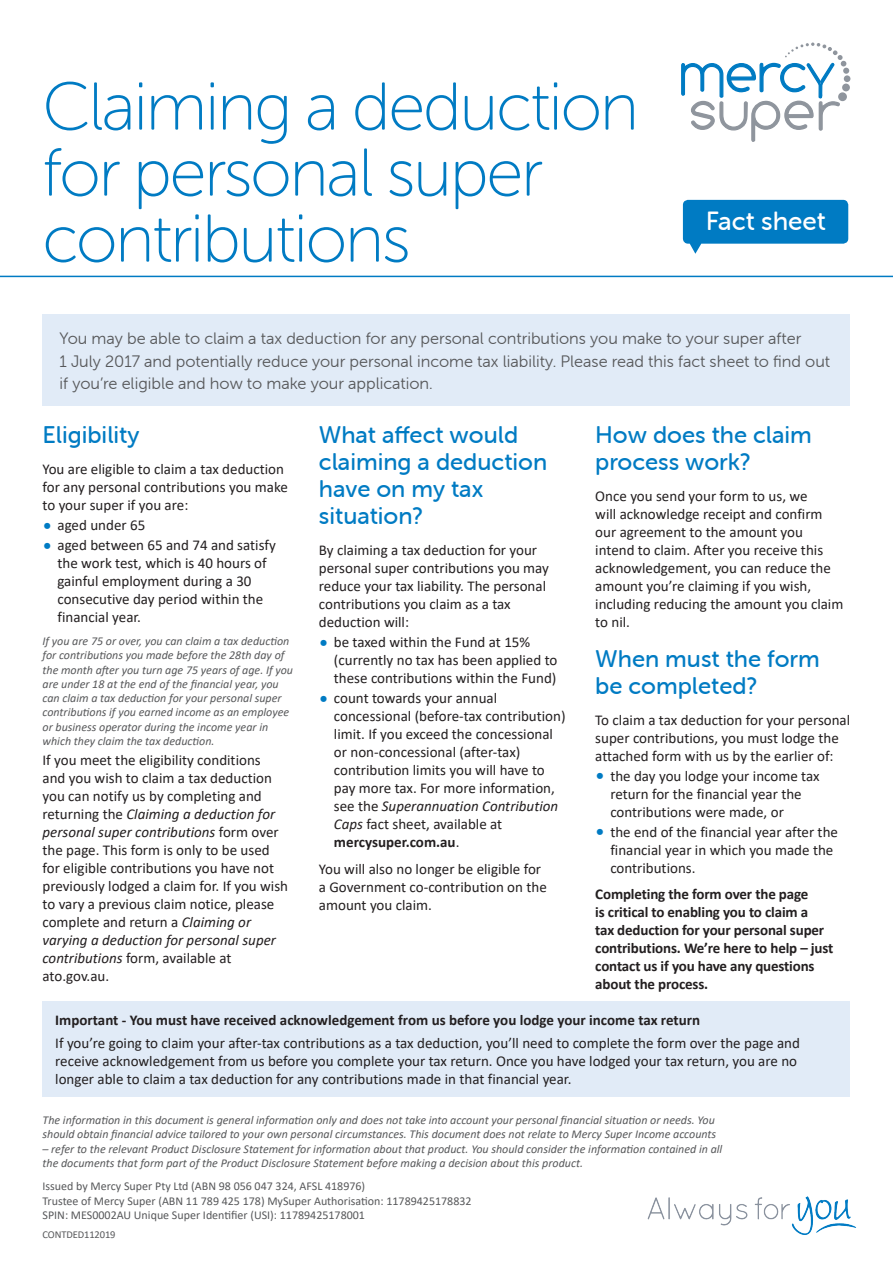
<style>
.page{position:relative;width:893px;height:1263px;background:#fff}
.page>*{position:absolute;margin:0;border:0;box-sizing:border-box;transform-origin:0 0}
.MS_-_Title_A{font:67.5px/66px "Museo Sans Rounded 100";letter-spacing:-.03em;color:#007bc3}
.MS_-_Contactus{font:26.25px "Museo Sans Rounded 500";color:#fff}
.MS_-_Heading_A{font:24px/27px "Museo Sans Rounded 500";color:#007bc3}
.MS_-_Introduction{font:16.5px/22.5px "Museo Sans Rounded 300";color:#57585a}
.MS_-_Body_Text{font:15px/18px "Calibri";color:#231f20}
.MS_-_Body_Text_Pre_B{font:15px/18px "Calibri";color:#231f20}
.MS_-_Body_Text-2{font:700 15px/18px "Calibri";letter-spacing:-.01em;color:#231f20}
.MS_-_Disclaimer{font:italic 12px/14.2px "Calibri";color:#57585a}
.MS_-_Footnote{font:italic 12px/14.2px "Calibri";color:#57585a}
.MS_-_Issued_By_Discl{font:12px/14.4px "Calibri";color:#57585a}
.MS_-_Code{font:10.5px "Calibri";letter-spacing:-.01em;color:#57585a}
.s1{font-size:19.5px;color:#007bc3}
.s2{font-style:italic}
.s3{font-weight:700}
</style>
<div class="page">
<div style="left:844px;top:75px;width:6px;height:7px;background:#8f959d;border-radius:50%"></div>
<svg style="left:681px;top:43px;width:168px;height:99px"></svg>
<img style="left:647px;top:1196px;width:209px;height:39px">
<div style="left:43px;top:315px;width:807px;height:91px;background:#e1ebf7"></div>
<svg style="left:683px;top:200px;width:165px;height:54px"></svg>
<hr style="left:0;top:276px;width:893px;height:1px;background:#007bc3">
<div style="left:43px;top:1001px;width:807px;height:95px;background:#e1ebf7"></div>
<p class="MS_-_Title_A" style="left:43px;top:74px;width:598px">Claiming a deduction for personal super contributions</p>
<p class="MS_-_Contactus" style="left:706px;top:207px;width:121px">Fact sheet</p>
<p class="MS_-_Introduction" style="left:60px;top:327px;width:772px">You may be able to claim a tax deduction for any personal contributions you make to your super after<br>1 July 2017 and potentially reduce your personal income tax liability. Please read this fact sheet to find out if you’re eligible and how to make your application.</p>
<p class="MS_-_Heading_A" style="left:319px;top:422px;width:230px">What affect would claiming a deduction have on my tax situation?</p>
<p class="MS_-_Body_Text_Pre_B" style="left:319px;top:541px;width:232px">By claiming a tax deduction for your personal super contributions you may reduce your tax liability. The personal contributions you claim as a tax deduction will:</p>
<p class="MS_-_Body_Text" style="left:334px;top:633px;width:225px;text-indent:-15px"><span class="s1">•</span> be taxed within the Fund at 15% (currently no tax has been applied to these contributions within the Fund)</p>
<p class="MS_-_Body_Text" style="left:334px;top:689px;width:233px;text-indent:-15px"><span class="s1">•</span> count towards your annual concessional (before-tax contribution) limit. If you exceed the concessional or non-concessional (after-tax) contribution limits you will have to pay more tax. For more information, see the <span class="s2">Superannuation Contribution Caps</span> fact sheet, available at <span class="s3">mercysuper.com.au</span>.</p>
<p class="MS_-_Body_Text" style="left:319px;top:859px;width:229px">You will also no longer be eligible for a Government co-contribution on the amount you claim.</p>
<p class="MS_-_Heading_A" style="left:595px;top:422px;width:218px">How does the claim process work?</p>
<p class="MS_-_Body_Text" style="left:595px;top:487px;width:250px">Once you send your form to us, we<br>will acknowledge receipt and confirm our agreement to the amount you intend to claim. After you receive this acknowledgement, you can reduce the amount you’re claiming if you wish, including reducing the amount you claim to nil.</p>
<p class="MS_-_Heading_A" style="left:595px;top:645px;width:226px">When must the form be completed?</p>
<p class="MS_-_Body_Text_Pre_B" style="left:595px;top:710px;width:256px">To claim a tax deduction for your personal super contributions, you must lodge the attached form with us by the earlier of:</p>
<p class="MS_-_Body_Text" style="left:610px;top:766px;width:211px;text-indent:-15px"><span class="s1">•</span> the day you lodge your income tax return for the financial year the contributions were made, or</p>
<p class="MS_-_Body_Text" style="left:610px;top:822px;width:229px;text-indent:-15px"><span class="s1">•</span> the end of the financial year after the financial year in which you made the contributions.</p>
<p class="MS_-_Body_Text-2" style="left:595px;top:885px;width:240px">Completing the form over the page<br>is critical to enabling you to claim a<br>tax deduction for your personal super contributions. We’re here to help – just contact us if you have any questions about the process.</p>
<p class="MS_-_Body_Text-2" style="left:55px;top:1011px;width:646px">Important - You must have received acknowledgement from us before you lodge your income tax return</p>
<p class="MS_-_Body_Text" style="left:55px;top:1033px;width:746px">If you’re going to claim your after-tax contributions as a tax deduction, you’ll need to complete the form over the page and receive acknowledgement from us before you complete your tax return. Once you have lodged your tax return, you are no longer able to claim a tax deduction for any contributions made in that financial year.</p>
<p class="MS_-_Heading_A" style="left:43px;top:422px;width:99px">Eligibility</p>
<p class="MS_-_Body_Text_Pre_B" style="left:43px;top:460px;width:247px">You are eligible to claim a tax deduction for any personal contributions you make to your super if you are:</p>
<p class="MS_-_Body_Text" style="left:43px;top:516px;width:104px"><span class="s1">•</span> aged under 65</p>
<p class="MS_-_Body_Text" style="left:58px;top:536px;width:220px;text-indent:-15px"><span class="s1">•</span> aged between 65 and 74 and satisfy the work test, which is 40 hours of gainful employment during a 30 consecutive day period within the financial year.</p>
<p class="MS_-_Footnote" style="left:43px;top:633px;width:252px">If you are 75 or over, you can claim a tax deduction for contributions you made before the 28th day of the month after you turn age 75 years of age. If you are under 18 at the end of the financial year, you can claim a tax deduction for your personal super contributions if you earned income as an employee or business operator during the income year in which they claim the tax deduction.</p>
<p class="MS_-_Body_Text" style="left:43px;top:750px;width:247px">If you meet the eligibility conditions<br>and you wish to claim a tax deduction you can notify us by completing and returning the <span class="s2">Claiming a deduction for personal super contributions</span> form over the page. This form is only to be used for eligible contributions you have not previously lodged a claim for. If you wish to vary a previous claim notice, please complete and return a <span class="s2">Claiming or varying a deduction for personal super contributions</span> form, available at ato.gov.au.</p>
<p class="MS_-_Disclaimer" style="left:43px;top:1112px;width:675px">The information in this document is general information only and does not take into account your personal financial situation or needs. You should obtain financial advice tailored to your own personal circumstances. This document does not relate to Mercy Super Income accounts</p>
<p class="MS_-_Disclaimer" style="left:43px;top:1141px;width:681px">– refer to the relevant Product Disclosure Statement for information about that product. You should consider the information contained in all the documents that form part of the Product Disclosure Statement before making a decision about this product.</p>
<p class="MS_-_Issued_By_Discl" style="left:43px;top:1179px;width:431px">Issued by Mercy Super Pty Ltd (ABN 98 056 047 324, AFSL 418976)<br>Trustee of Mercy Super (ABN 11 789 425 178) MySuper Authorisation: 11789425178832<br>SPIN: MES0002AU Unique Super Identifier (USI): 11789425178001</p>
<p class="MS_-_Code" style="left:43px;top:1227px;width:75px">CONTDED112019</p>
</div>
